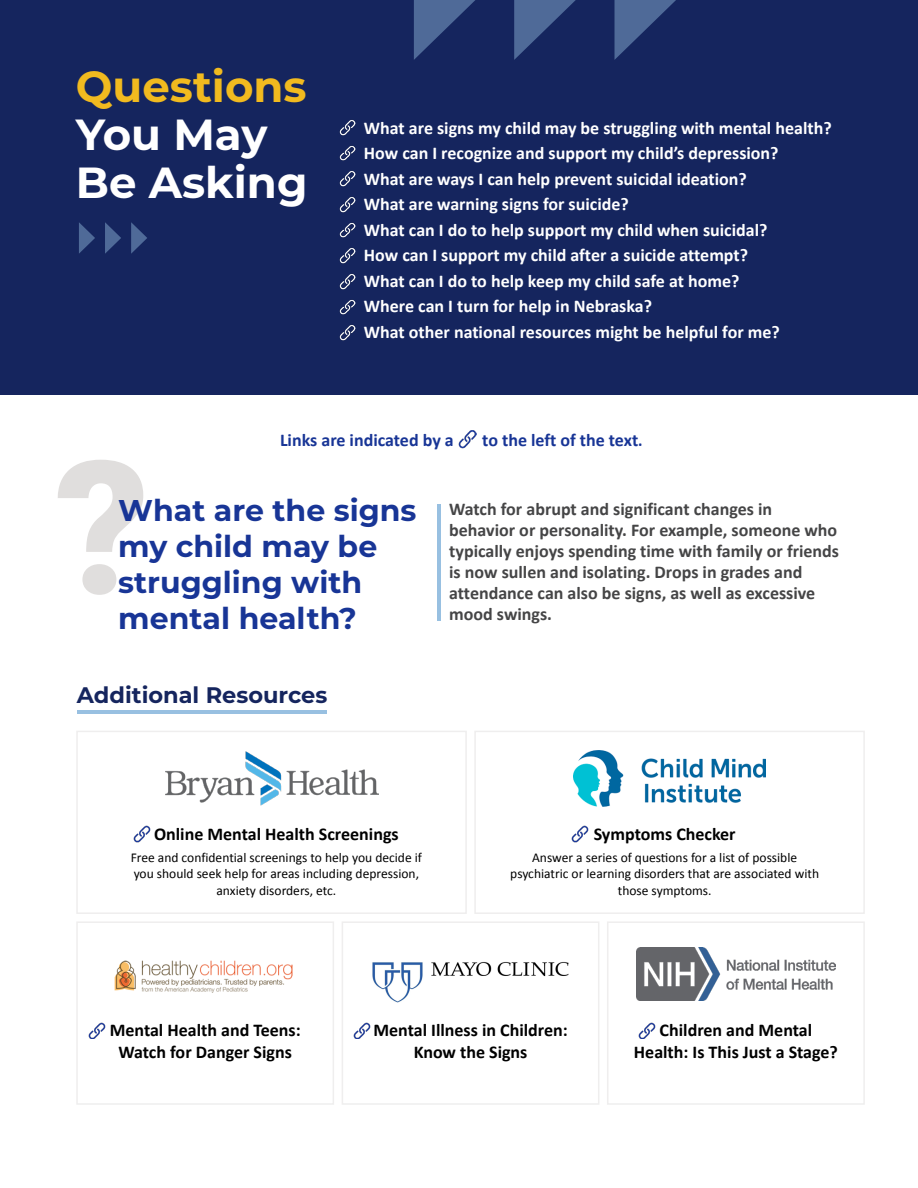
<style>
.page{position:relative;width:918px;height:1188px;background:#fff}
.page>*{position:absolute;margin:0;border:0;box-sizing:border-box;transform-origin:0 0}
.t1{font:900 186px "Roboto";color:#e0dedd}
.t2{font:700 43.5px/48px "Montserrat";color:#fff}
.t3{font:700 43.5px "Montserrat";color:#f1ba1f}
.t4{font:700 30px/36px "Montserrat";color:#183596}
.t5{font:700 22.5px "Montserrat";color:#15255e}
.t6{font:700 18px/25.5px "Calibri";color:#fff}
.t7{font:700 18px/21px "Calibri";color:#454546}
.t8{font:700 18px/21.6px "Calibri";color:#000;text-align:center}
.t9{font:700 18px "Calibri";color:#183596}
.t10{font:13.5px/16.2px "Calibri";color:#000;text-align:center}
.s1{font-size:16.5px}
</style>
<div class="page">
<div style="left:0;top:0;width:918px;height:394px;background:#15255e"></div>
<img style="left:340px;top:120px;width:16px;height:15px">
<img style="left:340px;top:146px;width:16px;height:15px">
<img style="left:340px;top:171px;width:16px;height:16px">
<img style="left:340px;top:197px;width:16px;height:15px">
<img style="left:340px;top:223px;width:16px;height:15px">
<img style="left:340px;top:248px;width:16px;height:16px">
<img style="left:340px;top:274px;width:16px;height:15px">
<img style="left:340px;top:300px;width:16px;height:15px">
<img style="left:340px;top:325px;width:16px;height:16px">
<svg style="left:79px;top:222px;width:16px;height:32px"></svg>
<svg style="left:105px;top:222px;width:16px;height:32px"></svg>
<svg style="left:131px;top:222px;width:16px;height:32px"></svg>
<svg style="left:414px;top:0;width:61px;height:60px"></svg>
<svg style="left:514px;top:0;width:62px;height:60px"></svg>
<svg style="left:615px;top:0;width:61px;height:59px"></svg>
<div style="left:76px;top:731px;width:391px;height:183px;border:2px solid #efeeee"></div>
<div style="left:474px;top:731px;width:391px;height:183px;border:2px solid #efeeee"></div>
<div style="left:76px;top:921px;width:258px;height:184px;border:2px solid #efeeee"></div>
<div style="left:342px;top:921px;width:257px;height:184px;border:2px solid #efeeee"></div>
<div style="left:607px;top:921px;width:258px;height:184px;border:2px solid #efeeee"></div>
<img style="left:134px;top:826px;width:17px;height:16px">
<img style="left:572px;top:826px;width:17px;height:16px">
<img style="left:89px;top:1022px;width:17px;height:17px">
<img style="left:353px;top:1022px;width:17px;height:17px">
<img style="left:639px;top:1022px;width:17px;height:17px">
<img style="left:165px;top:751px;width:213px;height:55px">
<img style="left:573px;top:751px;width:193px;height:56px">
<img style="left:114px;top:960px;width:179px;height:33px">
<img style="left:372px;top:961px;width:197px;height:41px">
<img style="left:637px;top:948px;width:198px;height:52px">
<img style="left:459px;top:430px;width:18px;height:18px">
<hr style="left:437px;top:504px;width:4px;height:116px;background:#98c0e1">
<hr style="left:77px;top:710px;width:249px;height:4px;background:#98c0e1">
<h2 class="t3" style="left:76px;top:56px;width:232px">Questions</h2>
<h2 class="t2" style="left:76px;top:109px;width:233px">You May<br>Be Asking</h2>
<p class="t6" style="left:364px;top:114px;width:469px">What are signs my child may be struggling with mental health?<br>How can I recognize and support my child’s depression?<br>What are ways I can help prevent suicidal ideation?<br>What are warning signs for suicide?<br>What can I do to help support my child when suicidal?<br>How can I support my child after a suicide attempt?<br>What can I do to help keep my child safe at home?<br>Where can I turn for help in Nebraska?<br>What other national resources might be helpful for me?</p>
<p class="t9" style="left:280px;top:427px;width:175px">Links are indicated by a</p>
<p class="t9" style="left:482px;top:427px;width:162px">to the left of the text<span class="s1">.</span></p>
<h1 class="t1" style="left:55px;top:397px;width:96px">?</h1>
<h3 class="t4" style="left:118px;top:491px;width:300px">What are the signs my child may be struggling with mental health?</h3>
<p class="t5" style="left:77px;top:679px;width:252px">Additional Resources</p>
<p class="t7" style="left:449px;top:498px;width:391px">Watch for abrupt and significant changes in behavior or personality. For example, someone who typically enjoys spending time with family or friends is now sullen and isolating. Drops in grades and attendance can also be signs, as well as excessive mood swings.</p>
<p class="t8" style="left:154px;top:823px;width:246px">Online Mental Health Screenings</p>
<p class="t10" style="left:131px;top:849px;width:293px">Free and confidential screenings to help you decide if you should seek help for areas including depression, anxiety disorders, etc.</p>
<p class="t8" style="left:594px;top:823px;width:144px">Symptoms Checker</p>
<p class="t10" style="left:510px;top:849px;width:310px">Answer a series of questions for a list of possible psychiatric or learning disorders that are associated with those symptoms.</p>
<p class="t8" style="left:110px;top:1019px;width:192px">Mental Health and Teens:<br>Watch for Danger Signs</p>
<p class="t8" style="left:373px;top:1019px;width:196px">Mental Illness in Children:<br>Know the Signs</p>
<p class="t8" style="left:634px;top:1019px;width:205px">Children and Mental<br>Health: Is This Just a Stage?</p>
</div>
